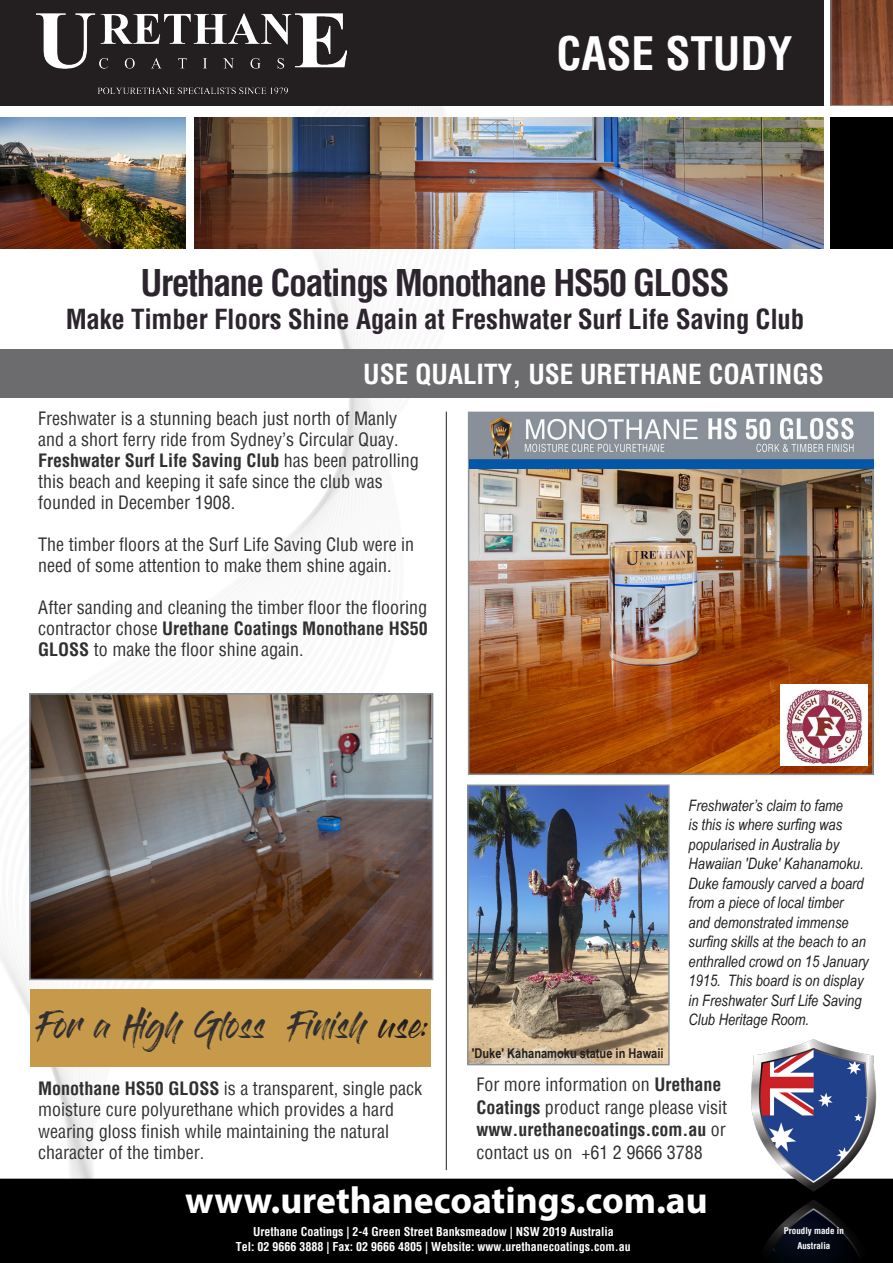
<style>
.page{position:relative;width:893px;height:1263px;background:#fff}
.page>*{position:absolute;margin:0;border:0;box-sizing:border-box;transform-origin:0 0}
.t1{font:700 condensed 45px "Helvetica";color:#fff}
.t2{font:700 37.65px "Myriad Pro";color:#fff}
.Subheading_Green{font:700 condensed 36px "Helvetica";letter-spacing:-.04em;color:#2c252e}
.Subheading_Green-2{font:700 condensed 27px "Helvetica";letter-spacing:-.01em;color:#2c252e}
.t3{font:700 condensed 27px "Helvetica";color:#fff}
.t4{font:27px "Gloss And Bloom";color:#312f30}
.t5{font:condensed 18px/21px "Helvetica";color:#312f30}
.t6{font:italic 15.75px/19.5px "Arial Narrow";color:#231f20}
.t7{font:700 13.5px "Arial Narrow";color:#231f20}
.t8{font:700 condensed 12px/14.4px "Helvetica";color:#fff;text-align:center}
.t9{font:700 condensed 9px/15px "Helvetica";color:#fff;text-align:center}
.s1{font-weight:700}
.s2{color:#231f20}
</style>
<div class="page">
<img style="left:0;top:106px;width:668px;height:1073px">
<img style="left:194px;top:117px;width:630px;height:132px">
<div style="left:0;top:0;width:824px;height:106px;background:#231f20"></div>
<img style="left:0;top:117px;width:185px;height:132px">
<div style="left:0;top:349px;width:893px;height:49px;background:#6c6c6f"></div>
<hr style="left:446px;top:412px;width:1px;height:758px;background:#231f20">
<img style="left:36px;top:14px;width:310px;height:79px">
<div style="left:830px;top:117px;width:63px;height:132px;background:#000"></div>
<div style="left:0;top:1179px;width:893px;height:84px;background:#000"></div>
<img style="left:745px;top:1040px;width:136px;height:223px">
<svg style="left:830px;top:0;width:63px;height:106px;background:#7f4932"></svg>
<img style="left:471px;top:468px;width:400px;height:304px">
<div style="left:468px;top:412px;width:406px;height:363px;border:2px solid #889099"></div>
<img style="left:469px;top:413px;width:405px;height:55px">
<div style="left:30px;top:989px;width:401px;height:77px;background:#c7994a"></div>
<img style="left:469px;top:786px;width:199px;height:277px">
<div style="left:467px;top:784px;width:203px;height:281px;border:1px solid #889099"></div>
<img style="left:780px;top:685px;width:88px;height:81px">
<img style="left:32px;top:696px;width:398px;height:281px">
<div style="left:29px;top:693px;width:404px;height:287px;border:2px solid #889099"></div>
<p class="t1" style="left:556px;top:24px;width:238px">CASE STUDY</p>
<p class="Subheading_Green" style="left:141px;top:259px;width:590px">Urethane Coatings Monothane HS50 GLOSS</p>
<p class="Subheading_Green-2" style="left:66px;top:302px;width:740px">Make Timber Floors Shine Again at Freshwater Surf Life Saving Club</p>
<p class="t3" style="left:363px;top:356px;width:462px">USE QUALITY, USE URETHANE COATINGS</p>
<p class="t5" style="left:38px;top:408px;width:382px">Freshwater is a stunning beach just north of Manly and a short ferry ride from Sydney’s Circular Quay.<br><span class="s1">Freshwater Surf Life Saving Club</span> has been patrolling this beach and keeping it safe since the club was founded in December 1908.</p>
<p class="t5" style="left:38px;top:534px;width:377px">The timber floors at the Surf Life Saving Club were in need of some attention to make them shine again.</p>
<p class="t5" style="left:38px;top:597px;width:391px;text-align:justify">After sanding and cleaning the timber floor the flooring contractor chose <span class="s1">Urethane Coatings Monothane HS50<br>GLOSS</span> to make the floor shine again.</p>
<p class="t4" style="left:38px;top:1013px;width:391px">For a High Gloss Finish <span class="s2">use:</span></p>
<p class="t5" style="left:38px;top:1077px;width:385px;line-height:21.6px"><span class="s1">Monothane HS50 GLOSS</span> is a transparent, single pack moisture cure polyurethane which provides a hard wearing gloss finish while maintaining the natural character of the timber.</p>
<p class="t7" style="left:472px;top:1043px;width:193px">'Duke' Kahanamoku statue in Hawaii</p>
<p class="t6" style="left:688px;top:795px;width:182px">Freshwater’s claim to fame<br>is this is where surfing was popularised in Australia by<br>Hawaiian 'Duke' Kahanamoku.<br>Duke famously carved a board from a piece of local timber and demonstrated immense surfing skills at the beach to an enthralled crowd on 15 January<br>1915. This board is on display in Freshwater Surf Life Saving<br>Club Heritage Room.</p>
<p class="t5" style="left:476px;top:1073px;width:252px;line-height:22.5px">For more information on <span class="s1">Urethane<br>Coatings</span> product range please visit <span class="s1">www.urethanecoatings.com.au</span> or contact us on +61 2 9666 3788</p>
<p class="t2" style="left:185px;top:1176px;width:524px">www.urethanecoatings.com.au</p>
<p class="t8" style="left:236px;top:1225px;width:396px">Urethane Coatings | 2-4 Green Street Banksmeadow | NSW 2019 Australia<br>Tel: 02 9666 3888 | Fax: 02 9666 4805 | Website: www.urethanecoatings.com.au</p>
<p class="t9" style="left:784px;top:1223px;width:62px">Proudly made in<br>Australia</p>
</div>
